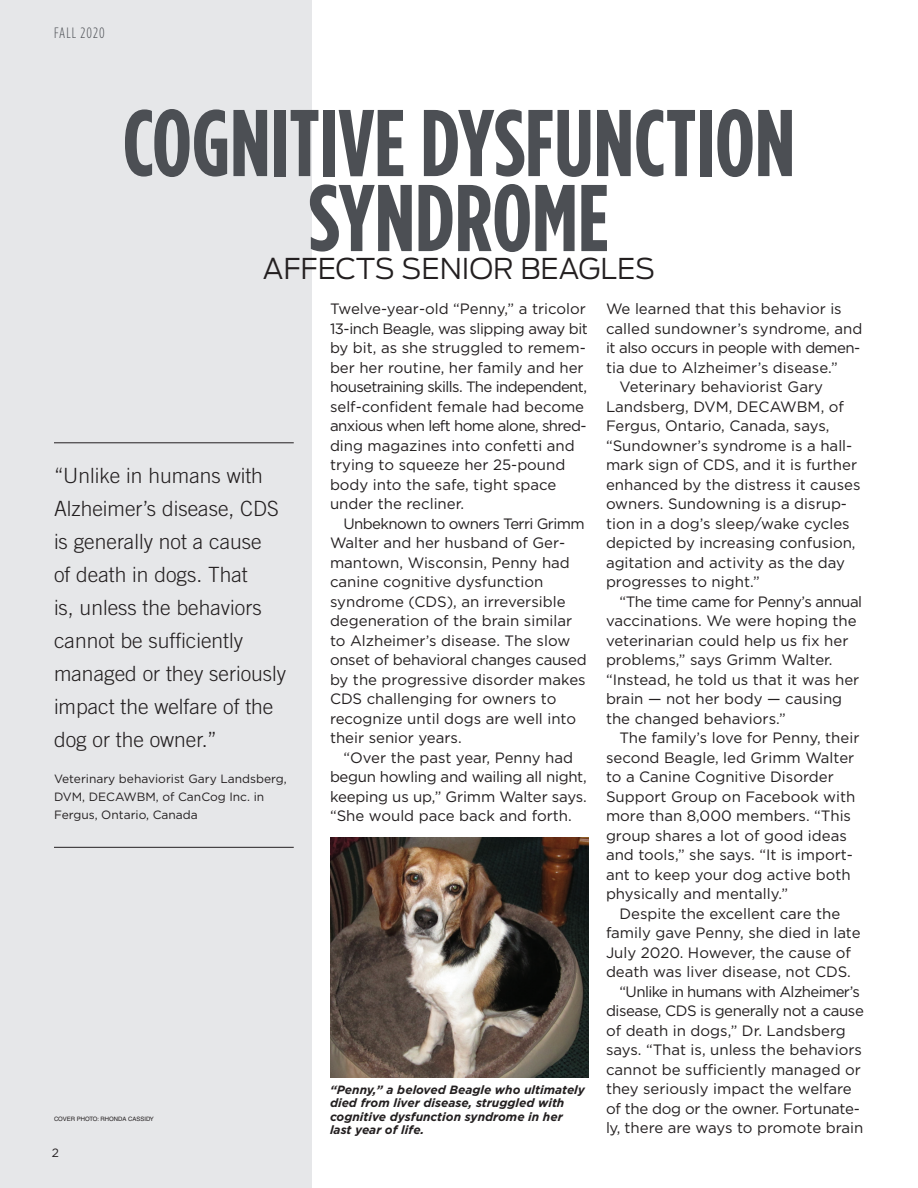
<style>
.page{position:relative;width:918px;height:1188px;background:#fff}
.page>*{position:absolute;margin:0;border:0;box-sizing:border-box;transform-origin:0 0}
.head_1{font:700 94.5px/75px "Gotham Condensed";color:#4c4f54;text-align:center}
.head_2{font:300 28.5px "Antenna";color:#231f20}
.pullquote{font:300 21px/33px "Trade Gothic";color:#231f20}
.body{font:15px/19.5px "Gotham";color:#231f20}
.body_1st_para{font:15px/19.5px "Gotham";color:#231f20}
.t1{font:300 15px "Gotham Condensed";letter-spacing:.07em;color:#4c4f54}
.cutline{font:italic 700 12px/13.5px "Gotham";color:#231f20}
.quote_attribute{font:12px/18px "Gotham";color:#231f20}
.t2{font:6px "Helvetica";color:#231f20}
</style>
<div class="page">
<div style="left:0;top:0;width:312px;height:1188px;background:#e6e7e9"></div>
<img style="left:330px;top:837px;width:258px;height:241px">
<hr style="left:54px;top:443px;width:240px;height:1px;background:#231f20">
<hr style="left:54px;top:847px;width:240px;height:1px;background:#231f20">
<p class="t1" style="left:54px;top:24px;width:52px">FALL 2020</p>
<p class="head_1" style="left:123px;top:105px;width:674px">COGNITIVE DYSFUNCTION<br>SYNDROME</p>
<p class="head_2" style="left:263px;top:252px;width:394px">AFFECTS SENIOR BEAGLES</p>
<p class="pullquote" style="left:54px;top:459px;width:234px">“Unlike in humans with<br>Alzheimer’s disease, CDS is generally not a cause<br>of death in dogs. That<br>is, unless the behaviors cannot be sufficiently managed or they seriously impact the welfare of the dog or the owner.”</p>
<p class="quote_attribute" style="left:54px;top:770px;width:234px">Veterinary behaviorist Gary Landsberg,<br>DVM, DECAWBM, of CanCog Inc. in<br>Fergus, Ontario, Canada</p>
<p class="t2" style="left:54px;top:1116px;width:101px">COVER PHOTO: RHONDA CASSIDY</p>
<p class="quote_attribute" style="left:52px;top:1144px;width:9px">2</p>
<p class="body_1st_para" style="left:330px;top:299px;width:260px">Twelve-year-old “Penny,” a tricolor 13-inch Beagle, was slipping away bit by bit, as she struggled to remem&shy;ber her routine, her family and her housetraining skills. The independent, self-confident female had become anxious when left home alone, shred&shy;ding magazines into confetti and trying to squeeze her 25-pound body into the safe, tight space under the recliner.</p>
<p class="body" style="left:330px;top:514px;width:258px;text-indent:14px">Unbeknown to owners Terri Grimm<br>Walter and her husband of Ger&shy;mantown, Wisconsin, Penny had canine cognitive dysfunction syndrome (CDS), an irreversible degeneration of the brain similar to Alzheimer’s disease. The slow onset of behavioral changes caused by the progressive disorder makes<br>CDS challenging for owners to recognize until dogs are well into their senior years.</p>
<p class="body" style="left:330px;top:748px;width:258px;text-indent:14px">“Over the past year, Penny had begun howling and wailing all night, keeping us up,” Grimm Walter says. “She would pace back and forth.</p>
<p class="cutline" style="left:330px;top:1083px;width:257px">“Penny,” a beloved Beagle who ultimately died from liver disease, struggled with cognitive dysfunction syndrome in her last year of life.</p>
<p class="body" style="left:606px;top:299px;width:258px">We learned that this behavior is called sundowner’s syndrome, and it also occurs in people with demen&shy;tia due to Alzheimer’s disease.”</p>
<p class="body" style="left:606px;top:377px;width:256px;text-indent:14px">Veterinary behaviorist Gary<br>Landsberg, DVM, DECAWBM, of<br>Fergus, Ontario, Canada, says, “Sundowner’s syndrome is a hall&shy;mark sign of CDS, and it is further enhanced by the distress it causes owners. Sundowning is a disrup&shy;tion in a dog’s sleep/wake cycles depicted by increasing confusion, agitation and activity as the day progresses to night.”</p>
<p class="body" style="left:606px;top:592px;width:258px;text-indent:14px">“The time came for Penny’s annual vaccinations. We were hoping the veterinarian could help us fix her problems,” says Grimm Walter. “Instead, he told us that it was her brain — not her body — causing the changed behaviors.”</p>
<p class="body" style="left:606px;top:728px;width:255px;text-indent:14px">The family’s love for Penny, their second Beagle, led Grimm Walter to a Canine Cognitive Disorder<br>Support Group on Facebook with more than 8,000 members. “This group shares a lot of good ideas and tools,” she says. “It is import&shy;ant to keep your dog active both physically and mentally.”</p>
<p class="body" style="left:606px;top:904px;width:256px;text-indent:14px">Despite the excellent care the family gave Penny, she died in late<br>July 2020. However, the cause of death was liver disease, not CDS.</p>
<p class="body" style="left:606px;top:982px;width:259px;text-indent:14px">“Unlike in humans with Alzheimer’s disease, CDS is generally not a cause of death in dogs,” Dr. Landsberg says. “That is, unless the behaviors cannot be sufficiently managed or they seriously impact the welfare of the dog or the owner. Fortunate&shy;ly, there are ways to promote brain</p>
</div>
